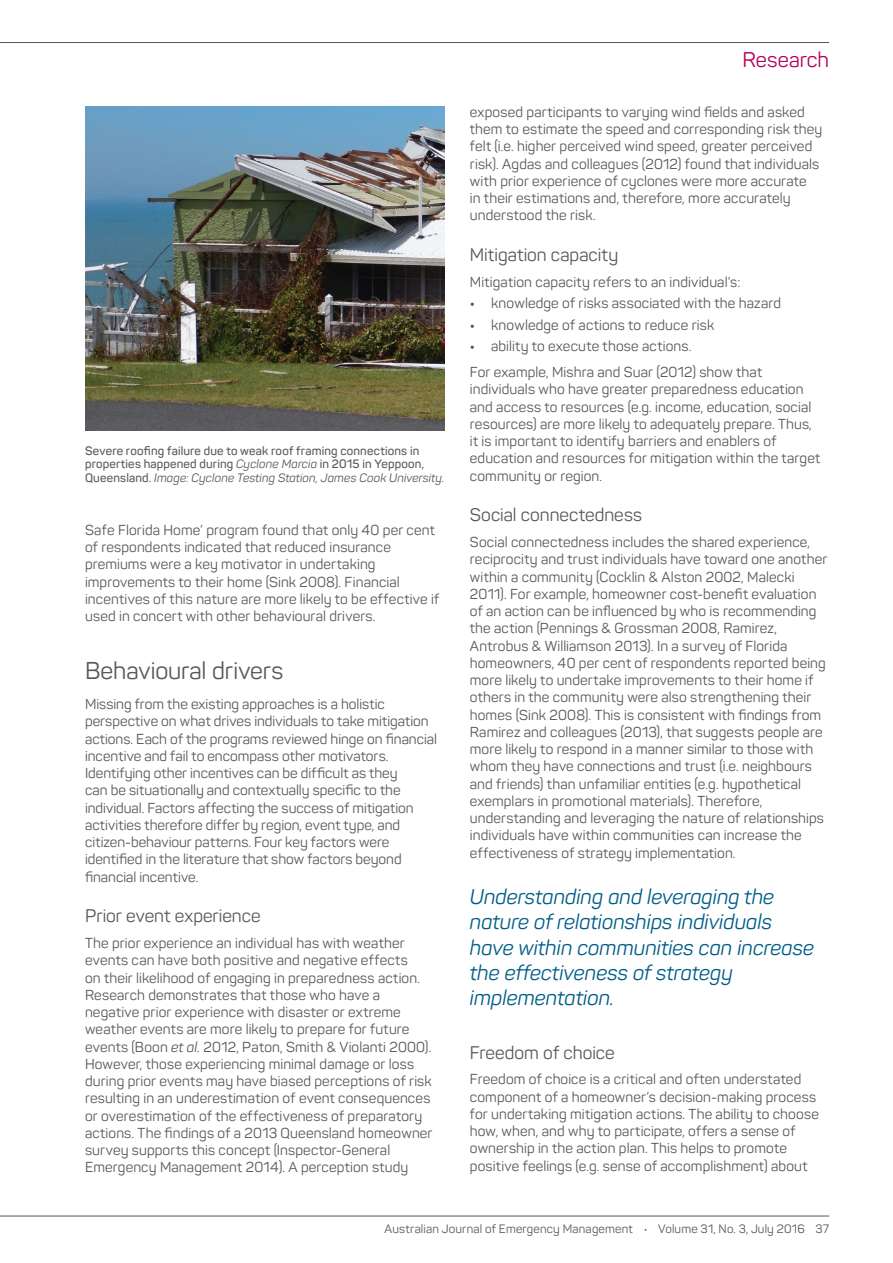
<style>
.page{position:relative;width:893px;height:1263px;background:#fff}
.page>*{position:absolute;margin:0;border:0;box-sizing:border-box;transform-origin:0 0}
.Heading_2{font:24px "Panton";letter-spacing:-.005em;color:#57585a}
.PullQuote{font:italic 21px/25.2px "Panton";color:#005d87}
.t1{font:21px "Panton";color:#b6025e}
.Heading_3{font:18px "Panton";color:#57585a}
.NormalBeforeBullet{font:14.25px/17.2px "Panton";letter-spacing:.01em;color:#57585a}
.t2{font:600 12px/13.5px "Panton";letter-spacing:.015em;color:#57585a}
.t3{font:12px "Panton";letter-spacing:.015em;color:#57585a}
.s1{font-weight:400;font-style:italic}
.s2{font-style:italic}
.s3{font-weight:700}
.s4{color:#005d87}
</style>
<div class="page">
<hr style="left:0;top:42px;width:829px;height:1px;background:#57585a">
<hr style="left:0;top:1216px;width:829px;height:1px;background:#57585a">
<img style="left:85px;top:106px;width:359px;height:324px">
<p class="t2" style="left:85px;top:444px;width:361px">Severe roofing failure due to weak roof framing connections in properties happened during <span class="s1">Cyclone Marcia</span> in 2015 in Yeppoon,<br>Queensland. <span class="s1">Image: Cyclone Testing Station, James Cook University.</span></p>
<p class="NormalBeforeBullet" style="left:85px;top:521px;width:356px">Safe Florida Home’ program found that only 40 per cent of respondents indicated that reduced insurance premiums were a key motivator in undertaking improvements to their home (Sink 2008). Financial incentives of this nature are more likely to be effective if used in concert with other behavioural drivers.</p>
<p class="Heading_2" style="left:85px;top:656px;width:200px">Behavioural drivers</p>
<p class="NormalBeforeBullet" style="left:85px;top:695px;width:353px">Missing from the existing approaches is a holistic perspective on what drives individuals to take mitigation actions. Each of the programs reviewed hinge on financial incentive and fail to encompass other motivators.<br>Identifying other incentives can be difficult as they<br>can be situationally and contextually specific to the individual. Factors affecting the success of mitigation activities therefore differ by region, event type, and citizen-behaviour patterns. Four key factors were identified in the literature that show factors beyond financial incentive.</p>
<p class="Heading_3" style="left:85px;top:905px;width:177px">Prior event experience</p>
<p class="NormalBeforeBullet" style="left:85px;top:934px;width:349px">The prior experience an individual has with weather events can have both positive and negative effects<br>on their likelihood of engaging in preparedness action.<br>Research demonstrates that those who have a negative prior experience with disaster or extreme weather events are more likely to prepare for future events (Boon <span class="s2">et al.</span> 2012, Paton, Smith &amp; Violanti 2000).<br>However, those experiencing minimal damage or loss during prior events may have biased perceptions of risk resulting in an underestimation of event consequences or overestimation of the effectiveness of preparatory actions. The findings of a 2013 Queensland homeowner survey supports this concept (Inspector-General Emergency Management 2014). A perception study</p>
<h2 class="t1" style="left:743px;top:46px;width:88px">Research</h2>
<p class="NormalBeforeBullet" style="left:470px;top:103px;width:354px">exposed participants to varying wind fields and asked them to estimate the speed and corresponding risk they felt (i.e. higher perceived wind speed, greater perceived risk). Agdas and colleagues (2012) found that individuals with prior experience of cyclones were more accurate<br>in their estimations and, therefore, more accurately understood the risk.</p>
<p class="Heading_3" style="left:470px;top:244px;width:150px">Mitigation capacity</p>
<p class="NormalBeforeBullet" style="left:470px;top:273px;width:272px">Mitigation capacity refers to an individual’s:</p>
<p class="NormalBeforeBullet" style="left:470px;top:295px;width:313px"><span class="s3">•</span> knowledge of risks associated with the hazard</p>
<p class="NormalBeforeBullet" style="left:470px;top:316px;width:246px"><span class="s3">•</span> knowledge of actions to reduce risk</p>
<p class="NormalBeforeBullet" style="left:470px;top:338px;width:223px"><span class="s3">•</span> ability to execute those actions.</p>
<p class="NormalBeforeBullet" style="left:470px;top:363px;width:352px">For example, Mishra and Suar (2012) show that individuals who have greater preparedness education and access to resources (e.g. income, education, social resources) are more likely to adequately prepare. Thus, it is important to identify barriers and enablers of education and resources for mitigation within the target community or region.</p>
<p class="Heading_3" style="left:470px;top:504px;width:174px">Social connectedness</p>
<p class="NormalBeforeBullet" style="left:470px;top:533px;width:359px">Social connectedness includes the shared experience, reciprocity and trust individuals have toward one another within a community (Cocklin &amp; Alston 2002, Malecki 2011). For example, homeowner cost-benefit evaluation of an action can be influenced by who is recommending the action (Pennings &amp; Grossman 2008, Ramirez, Antrobus &amp; Williamson 2013). In a survey of Florida homeowners, 40 per cent of respondents reported being more likely to undertake improvements to their home if others in the community were also strengthening their homes (Sink 2008). This is consistent with findings from Ramirez and colleagues (2013), that suggests people are more likely to respond in a manner similar to those with whom they have connections and trust (i.e. neighbours and friends) than unfamiliar entities (e.g. hypothetical exemplars in promotional materials). Therefore, understanding and leveraging the nature of relationships individuals have within communities can increase the effectiveness of strategy implementation.</p>
<p class="PullQuote" style="left:470px;top:884px;width:346px">Understanding and leveraging the nature of relationships individuals have within communities can increase the effectiveness of strategy implementation.</p>
<p class="Heading_3" style="left:470px;top:1041px;width:146px">Freedom of choice</p>
<p class="NormalBeforeBullet" style="left:470px;top:1070px;width:350px">Freedom of choice is a critical and often understated component of a homeowner’s decision-making process for undertaking mitigation actions. The ability to choose how, when, and why to participate, offers a sense of ownership in the action plan. This helps to promote positive feelings (e.g. sense of accomplishment) about</p>
<p class="t3" style="left:385px;top:1221px;width:446px">Australian Journal of Emergency Management <span class="s4">•</span> Volume 31, No. 3, July 2016 37</p>
</div>
